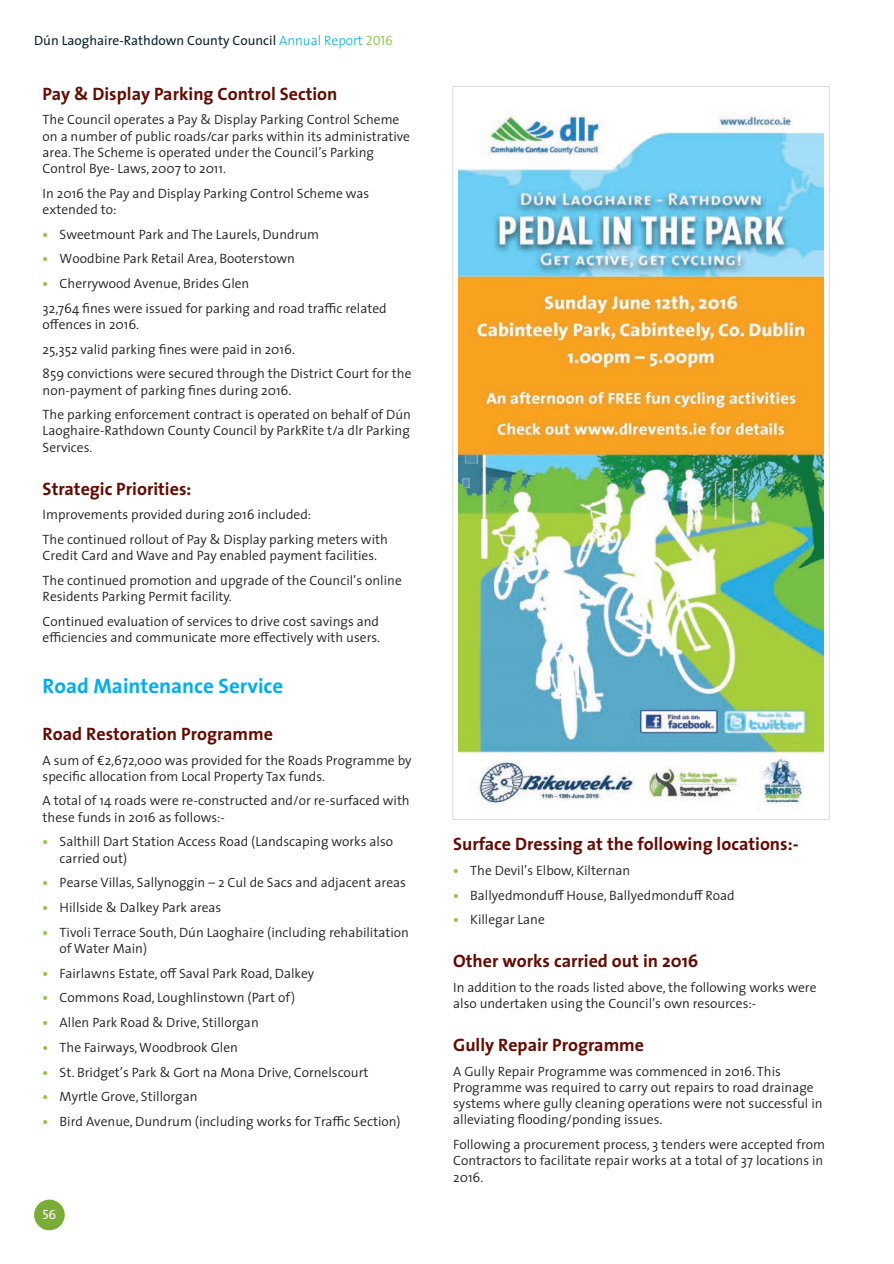
<style>
.page{position:relative;width:894px;height:1264px;background:#fff}
.page>*{position:absolute;margin:0;border:0;box-sizing:border-box;transform-origin:0 0}
.t1{font:700 21px "The Sans";color:#00aeef}
.t2{font:700 18px "The Sans";color:#670b00}
.t3{font:300 13.5px/16.2px "The Sans";color:#231f20}
.t4{font:13.5px "The Sans";color:#0e2531}
.t5{font:13.5px "The Sans Regular Caps";color:#fff}
.s1{font-weight:300;color:#00aeef}
.s2{font-family:"The Sans Semi Light Caps";color:#8bc63e}
.s3{font-weight:700;color:#8bc63e}
</style>
<div class="page">
<img style="left:458px;top:110px;width:365px;height:700px">
<div style="left:34px;top:1199px;width:31px;height:31px;background:#79ad36;border-radius:50%"></div>
<p class="t4" style="left:34px;top:29px;width:360px">Dún Laoghaire-Rathdown County Council <span class="s1">Annual Report</span> <span class="s2">2016</span></p>
<h2 class="t2" style="left:43px;top:78px;width:296px">Pay &amp; Display Parking Control Section</h2>
<p class="t3" style="left:43px;top:111px;width:369px">The Council operates a Pay &amp; Display Parking Control Scheme on a number of public roads/car parks within its administrative area. The Scheme is operated under the Council’s Parking Control Bye- Laws, 2007 to 2011.</p>
<p class="t3" style="left:43px;top:185px;width:328px">In 2016 the Pay and Display Parking Control Scheme was extended to:</p>
<p class="t3" style="left:43px;top:225px;width:278px"><span class="s3">•</span> Sweetmount Park and The Laurels, Dundrum</p>
<p class="t3" style="left:43px;top:250px;width:254px"><span class="s3">•</span> Woodbine Park Retail Area, Booterstown</p>
<p class="t3" style="left:43px;top:271px;width:345px;line-height:24.8px"><span class="s3">•</span> Cherrywood Avenue, Brides Glen<br>32,764 fines were issued for parking and road traffic related</p>
<p class="t3" style="left:43px;top:311px;width:370px;line-height:24.8px">offences in 2016.<br>25,352 valid parking fines were paid in 2016.<br>859 convictions were secured through the District Court for the</p>
<p class="t3" style="left:43px;top:377px;width:370px;line-height:24.8px">non-payment of parking fines during 2016.<br>The parking enforcement contract is operated on behalf of Dún</p>
<p class="t3" style="left:43px;top:422px;width:369px">Laoghaire-Rathdown County Council by ParkRite t/a dlr Parking<br>Services.</p>
<h2 class="t2" style="left:43px;top:473px;width:150px">Strategic Priorities:</h2>
<p class="t3" style="left:43px;top:502px;width:347px;line-height:24.8px">Improvements provided during 2016 included:<br>The continued rollout of Pay &amp; Display parking meters with</p>
<p class="t3" style="left:43px;top:543px;width:361px;line-height:24.8px">Credit Card and Wave and Pay enabled payment facilities.<br>The continued promotion and upgrade of the Council’s online</p>
<p class="t3" style="left:43px;top:584px;width:338px;line-height:24.8px">Residents Parking Permit facility.<br>Continued evaluation of services to drive cost savings and</p>
<p class="t3" style="left:43px;top:629px;width:339px">efficiencies and communicate more effectively with users.</p>
<h1 class="t1" style="left:43px;top:668px;width:242px">Road Maintenance Service</h1>
<h2 class="t2" style="left:43px;top:718px;width:232px">Road Restoration Programme</h2>
<p class="t3" style="left:43px;top:751px;width:370px">A sum of €2,672,000 was provided for the Roads Programme by specific allocation from Local Property Tax funds.</p>
<p class="t3" style="left:43px;top:792px;width:368px">A total of 14 roads were re-constructed and/or re-surfaced with these funds in 2016 as follows:-</p>
<p class="t3" style="left:60px;top:833px;width:335px;text-indent:-17px"><span class="s3">•</span> Salthill Dart Station Access Road (Landscaping works also carried out)</p>
<p class="t3" style="left:43px;top:874px;width:365px"><span class="s3">•</span> Pearse Villas, Sallynoggin – 2 Cul de Sacs and adjacent areas</p>
<p class="t3" style="left:43px;top:899px;width:180px"><span class="s3">•</span> Hillside &amp; Dalkey Park areas</p>
<p class="t3" style="left:60px;top:923px;width:351px;text-indent:-17px"><span class="s3">•</span> Tivoli Terrace South, Dún Laoghaire (including rehabilitation of Water Main)</p>
<p class="t3" style="left:43px;top:964px;width:273px"><span class="s3">•</span> Fairlawns Estate, off Saval Park Road, Dalkey</p>
<p class="t3" style="left:43px;top:989px;width:254px"><span class="s3">•</span> Commons Road, Loughlinstown (Part of)</p>
<p class="t3" style="left:43px;top:1014px;width:218px"><span class="s3">•</span> Allen Park Road &amp; Drive, Stillorgan</p>
<p class="t3" style="left:43px;top:1038px;width:197px"><span class="s3">•</span> The Fairways, Woodbrook Glen</p>
<p class="t3" style="left:43px;top:1063px;width:327px"><span class="s3">•</span> St. Bridget’s Park &amp; Gort na Mona Drive, Cornelscourt</p>
<p class="t3" style="left:43px;top:1088px;width:156px"><span class="s3">•</span> Myrtle Grove, Stillorgan</p>
<p class="t3" style="left:43px;top:1113px;width:359px"><span class="s3">•</span> Bird Avenue, Dundrum (including works for Traffic Section)</p>
<p class="t5" style="left:42px;top:1207px;width:16px">56</p>
<h2 class="t2" style="left:453px;top:829px;width:347px">Surface Dressing at the following locations:-</h2>
<p class="t3" style="left:453px;top:862px;width:179px"><span class="s3">•</span> The Devil’s Elbow, Kilternan</p>
<p class="t3" style="left:453px;top:886px;width:283px"><span class="s3">•</span> Ballyedmonduff House, Ballyedmonduff Road</p>
<p class="t3" style="left:453px;top:911px;width:93px"><span class="s3">•</span> Killegar Lane</p>
<h2 class="t2" style="left:453px;top:946px;width:246px">Other works carried out in 2016</h2>
<p class="t3" style="left:453px;top:979px;width:365px">In addition to the roads listed above, the following works were also undertaken using the Council’s own resources:-</p>
<h2 class="t2" style="left:453px;top:1030px;width:192px">Gully Repair Programme</h2>
<p class="t3" style="left:453px;top:1062px;width:371px">A Gully Repair Programme was commenced in 2016. This Programme was required to carry out repairs to road drainage systems where gully cleaning operations were not successful in alleviating flooding/ponding issues.</p>
<p class="t3" style="left:453px;top:1136px;width:373px">Following a procurement process, 3 tenders were accepted from<br>Contractors to facilitate repair works at a total of 37 locations in<br>2016.</p>
</div>
